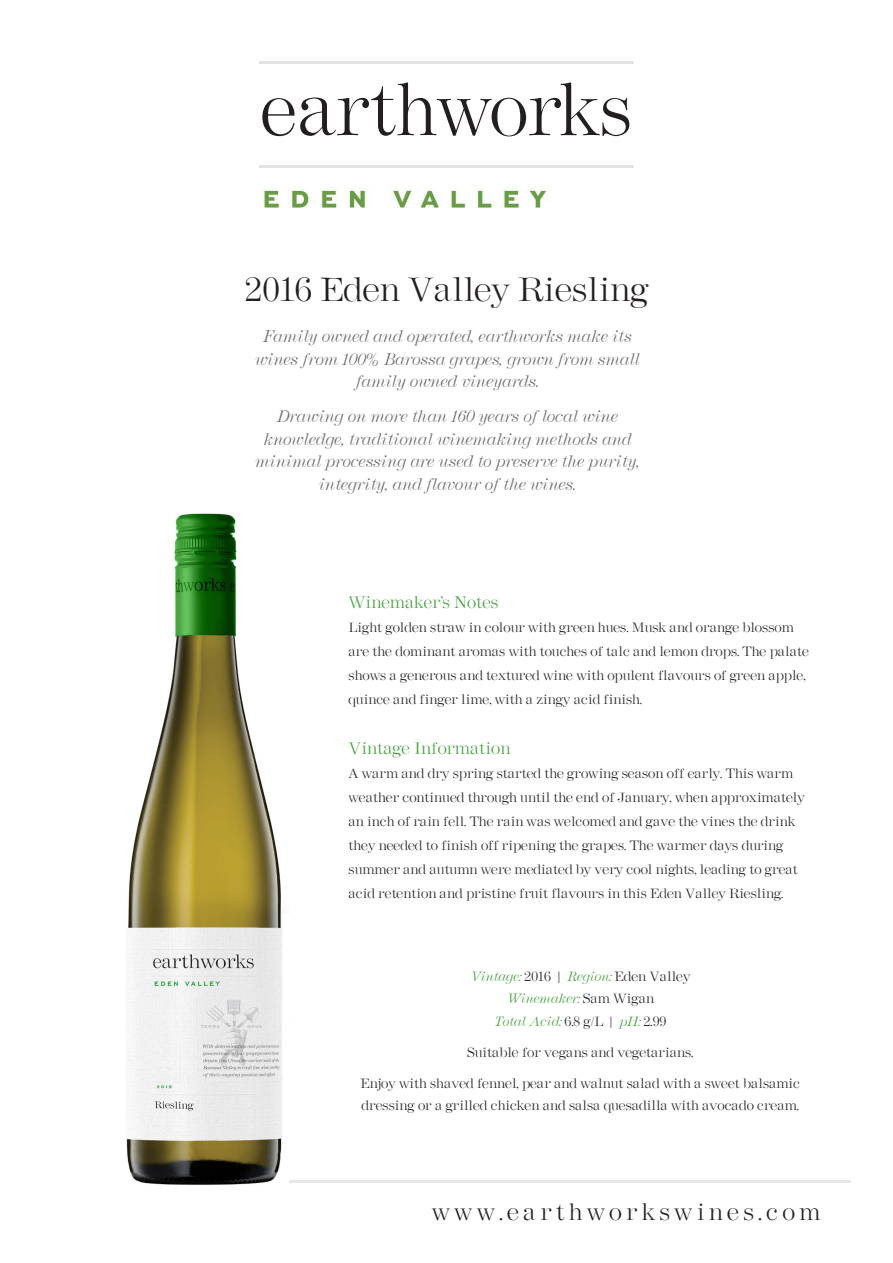
<style>
.page{position:relative;width:893px;height:1263px;background:#fff}
.page>*{position:absolute;margin:0;border:0;box-sizing:border-box;transform-origin:0 0}
.t1{font:30px "Andrich Minerva";color:#231f20}
.t2{font:21px "Andrich Minerva";letter-spacing:.2em;color:#231f20}
.Paragraph{font:italic 15px/22.5px "Andrich Minerva";color:#6c6d70;text-align:center}
.t3{font:15px "Andrich Minerva";color:#45a13e}
.Paragraph-2{font:12px/24px "Andrich Minerva";color:#231f20}
.tech_data{font:12px/22.5px "Andrich Minerva";color:#231f20}
.tech_data-2{font:italic 12px/22.5px "Andrich Minerva";color:#45a13e;text-align:center}
.s1{font-style:normal;color:#231f20}
.s2{font-style:normal;color:#6c6d70}
</style>
<div class="page">
<hr style="left:263px;top:1180px;width:587px;height:3px;background:#e6e7e9">
<hr style="left:259px;top:62px;width:374px;height:2px;background:#e2e4e4">
<hr style="left:259px;top:165px;width:374px;height:3px;background:#e2e4e4">
<svg style="left:262px;top:82px;width:367px;height:55px"></svg>
<img style="left:126px;top:513px;width:163px;height:672px">
<img style="left:262px;top:188px;width:287px;height:19px">
<p class="t1" style="left:244px;top:272px;width:405px">2016 Eden Valley Riesling</p>
<p class="Paragraph" style="left:254px;top:325px;width:386px">Family owned and operated, earthworks make its wines from 100% Barossa grapes, grown from small family owned vineyards.</p>
<p class="Paragraph" style="left:254px;top:406px;width:386px">Drawing on more than 160 years of local wine knowledge, traditional winemaking methods and minimal processing are used to preserve the purity, integrity, and flavour of the wines.</p>
<p class="t3" style="left:349px;top:593px;width:151px">Winemaker’s Notes</p>
<p class="Paragraph-2" style="left:349px;top:616px;width:462px">Light golden straw in colour with green hues. Musk and orange blossom are the dominant aromas with touches of talc and lemon drops. The palate shows a generous and textured wine with opulent flavours of green apple, quince and finger lime, with a zingy acid finish.</p>
<p class="t3" style="left:349px;top:739px;width:163px">Vintage Information</p>
<p class="Paragraph-2" style="left:349px;top:761px;width:458px">A warm and dry spring started the growing season off early. This warm weather continued through until the end of January, when approximately an inch of rain fell. The rain was welcomed and gave the vines the drink they needed to finish off ripening the grapes. The warmer days during summer and autumn were mediated by very cool nights, leading to great acid retention and pristine fruit flavours in this Eden Valley Riesling.</p>
<p class="tech_data-2" style="left:470px;top:965px;width:222px">Vintage: <span class="s1">2016</span> <span class="s2">|</span> Region: <span class="s1">Eden Valley<br></span>Winemaker: <span class="s1">Sam Wigan<br></span>Total Acid: <span class="s1">6.8 g/L</span> <span class="s2">|</span> pH: <span class="s1">2.99</span></p>
<p class="tech_data" style="left:467px;top:1041px;width:228px">Suitable for vegans and vegetarians.</p>
<p class="tech_data" style="left:361px;top:1072px;width:441px">Enjoy with shaved fennel, pear and walnut salad with a sweet balsamic dressing or a grilled chicken and salsa quesadilla with avocado cream.</p>
<p class="t2" style="left:432px;top:1200px;width:390px">www.earthworkswines.com</p>
</div>
